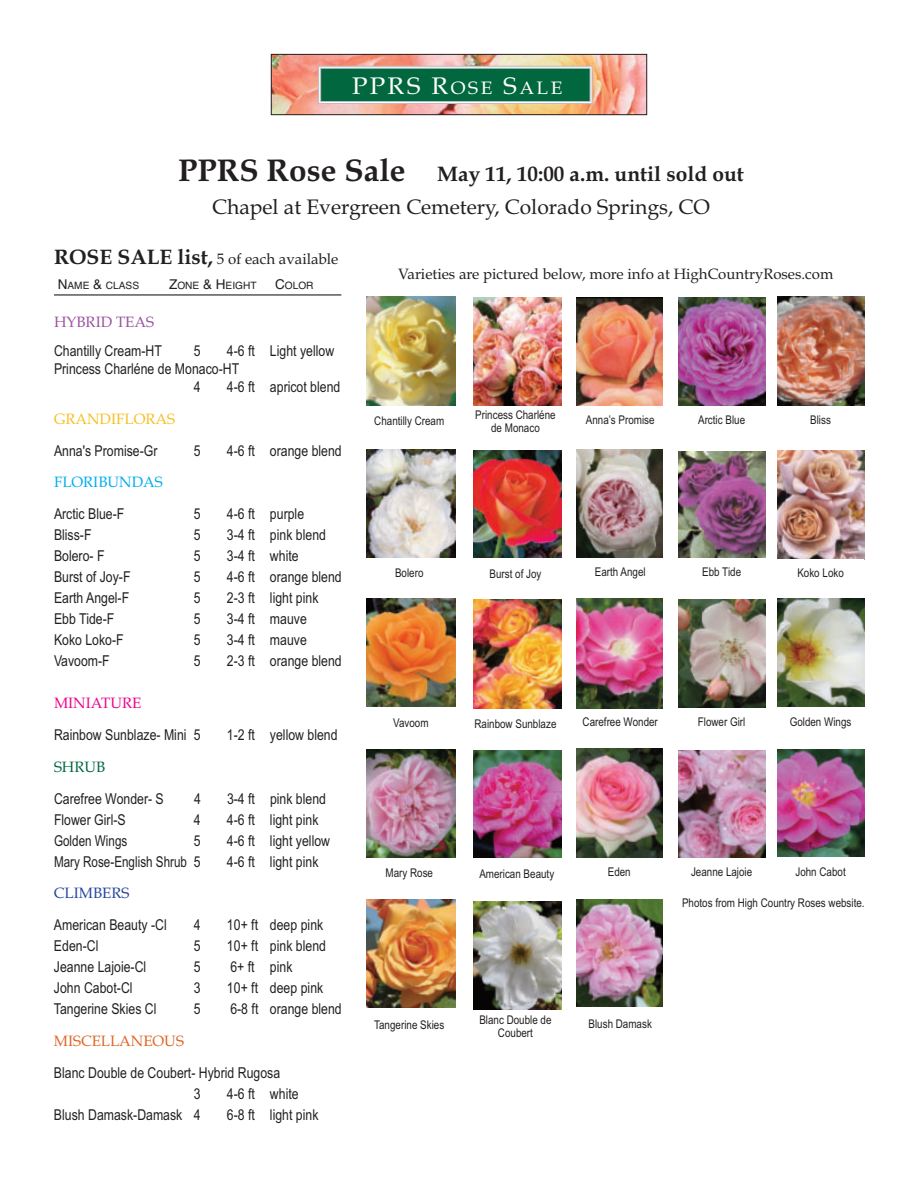
<style>
.page{position:relative;width:918px;height:1188px;background:#fff}
.page>*{position:absolute;margin:0;border:0;box-sizing:border-box;transform-origin:0 0}
.t1{font:24px "Book Antiqua";color:#fff;scale:1.05 1}
.t2{font:21px/33px "Book Antiqua";color:#231f20;text-align:center}
.t3{font:15px/21px "Arial Narrow";color:#231f20}
.t4{font:15px "Book Antiqua";color:#231f20}
.t5{font:15px "Arial Narrow";color:#231f20;scale:.95 1}
.t6{font:15px "Book Antiqua";color:#e06424}
.t7{font:15px "Book Antiqua";color:#f6c023}
.t8{font:15px "Book Antiqua";color:#00aeef}
.t9{font:15px "Book Antiqua";color:#9a519f}
.t10{font:15px "Book Antiqua";color:#ed028c}
.t11{font:15px "Book Antiqua";color:#26459c}
.t12{font:15px "Book Antiqua";color:#00673e}
.t13{font:12px/13.5px "Arial Narrow";color:#231f20;text-align:center}
.t14{font:10.2px "Helvetica";color:#231f20}
.s1{font-size:18px}
.s2{font-weight:700;font-size:31.5px}
.s3{font-weight:700}
.s4{font-weight:700;font-size:21px}
.s5{font-size:13.5px}
</style>
<div class="page">
<img style="left:273px;top:56px;width:372px;height:57px">
<div style="left:271px;top:54px;width:376px;height:61px;border:1px solid #231f20"></div>
<svg style="left:318px;top:65px;width:275px;height:40px;background:#2e7c5b"></svg>
<img style="left:777px;top:297px;width:87px;height:109px">
<img style="left:679px;top:298px;width:86px;height:108px">
<img style="left:576px;top:297px;width:87px;height:109px">
<img style="left:473px;top:298px;width:89px;height:108px">
<img style="left:777px;top:450px;width:87px;height:109px">
<img style="left:679px;top:451px;width:86px;height:107px">
<img style="left:576px;top:450px;width:87px;height:108px">
<img style="left:473px;top:451px;width:89px;height:107px">
<img style="left:777px;top:599px;width:87px;height:108px">
<img style="left:679px;top:599px;width:86px;height:108px">
<img style="left:576px;top:598px;width:86px;height:110px">
<img style="left:473px;top:599px;width:89px;height:109px">
<img style="left:777px;top:750px;width:87px;height:107px">
<img style="left:679px;top:750px;width:86px;height:108px">
<img style="left:576px;top:749px;width:87px;height:109px">
<img style="left:473px;top:750px;width:89px;height:108px">
<img style="left:576px;top:900px;width:87px;height:107px">
<img style="left:473px;top:901px;width:89px;height:108px">
<img style="left:367px;top:296px;width:88px;height:110px">
<img style="left:367px;top:450px;width:88px;height:108px">
<img style="left:367px;top:598px;width:88px;height:108px">
<img style="left:367px;top:749px;width:88px;height:109px">
<img style="left:367px;top:900px;width:88px;height:108px">
<hr style="left:54px;top:294px;width:287px;height:2px;background:#57585a">
<h1 class="t1" style="left:352px;top:76px;width:202px">PPRS R<span class="s1">OSE</span> S<span class="s1">ALE</span></h1>
<h2 class="t2" style="left:178px;top:160px;width:567px"><span class="s2">PPRS Rose Sale</span> <span class="s3">May 11, 10:00 a.m. until sold out<br></span>Chapel at Evergreen Cemetery, Colorado Springs, CO</h2>
<p class="t4" style="left:54px;top:253px;width:286px"><span class="s4">ROSE SALE list,</span> 5 of each available</p>
<p class="t14" style="left:58px;top:282px;width:83px"><span class="s5">N</span>AME <span class="s5">&amp;</span> CLASS</p>
<p class="t14" style="left:169px;top:282px;width:89px"><span class="s5">Z</span>ONE <span class="s5">&amp; H</span>EIGHT</p>
<p class="t14" style="left:275px;top:282px;width:40px"><span class="s5">C</span>OLOR</p>
<p class="t9" style="left:54px;top:316px;width:101px">HYBRID TEAS</p>
<p class="t3" style="left:54px;top:342px;width:109px">Chantilly Cream-HT</p>
<p class="t3" style="left:194px;top:342px;width:8px">5</p>
<p class="t3" style="left:227px;top:342px;width:109px">4-6 ft Light yellow</p>
<p class="t3" style="left:54px;top:360px;width:187px">Princess Charléne de Monaco-HT</p>
<p class="t3" style="left:194px;top:378px;width:8px">4</p>
<p class="t3" style="left:227px;top:378px;width:115px">4-6 ft apricot blend</p>
<p class="t7" style="left:54px;top:413px;width:123px">GRANDIFLORAS</p>
<p class="t3" style="left:54px;top:441px;width:105px">Anna's Promise-Gr</p>
<p class="t3" style="left:194px;top:441px;width:8px">5</p>
<p class="t3" style="left:227px;top:441px;width:116px">4-6 ft orange blend</p>
<p class="t8" style="left:54px;top:476px;width:110px">FLORIBUNDAS</p>
<p class="t3" style="left:54px;top:505px;width:72px">Arctic Blue-F</p>
<p class="t3" style="left:194px;top:505px;width:8px">5</p>
<p class="t3" style="left:227px;top:505px;width:79px">4-6 ft purple</p>
<p class="t3" style="left:54px;top:526px;width:39px">Bliss-F</p>
<p class="t3" style="left:194px;top:526px;width:8px">5</p>
<p class="t3" style="left:227px;top:526px;width:101px">3-4 ft pink blend</p>
<p class="t3" style="left:54px;top:547px;width:52px">Bolero- F</p>
<p class="t3" style="left:194px;top:547px;width:8px">5</p>
<p class="t3" style="left:227px;top:547px;width:73px">3-4 ft white</p>
<p class="t3" style="left:54px;top:568px;width:78px">Burst of Joy-F</p>
<p class="t3" style="left:194px;top:568px;width:8px">5</p>
<p class="t3" style="left:227px;top:568px;width:116px">4-6 ft orange blend</p>
<p class="t3" style="left:54px;top:589px;width:77px">Earth Angel-F</p>
<p class="t3" style="left:194px;top:589px;width:8px">5</p>
<p class="t3" style="left:227px;top:589px;width:93px">2-3 ft light pink</p>
<p class="t3" style="left:54px;top:610px;width:62px">Ebb Tide-F</p>
<p class="t3" style="left:194px;top:610px;width:8px">5</p>
<p class="t3" style="left:227px;top:610px;width:81px">3-4 ft mauve</p>
<p class="t3" style="left:54px;top:631px;width:71px">Koko Loko-F</p>
<p class="t3" style="left:194px;top:631px;width:8px">5</p>
<p class="t3" style="left:227px;top:631px;width:81px">3-4 ft mauve</p>
<p class="t3" style="left:54px;top:652px;width:57px">Vavoom-F</p>
<p class="t3" style="left:194px;top:652px;width:8px">5</p>
<p class="t3" style="left:227px;top:652px;width:116px">2-3 ft orange blend</p>
<p class="t10" style="left:54px;top:697px;width:89px">MINIATURE</p>
<p class="t3" style="left:54px;top:726px;width:148px">Rainbow Sunblaze- Mini 5</p>
<p class="t3" style="left:227px;top:726px;width:112px">1-2 ft yellow blend</p>
<p class="t12" style="left:54px;top:761px;width:53px">SHRUB</p>
<p class="t3" style="left:54px;top:789px;width:111px">Carefree Wonder- S</p>
<p class="t3" style="left:194px;top:789px;width:8px">4</p>
<p class="t3" style="left:227px;top:789px;width:101px">3-4 ft pink blend</p>
<p class="t3" style="left:54px;top:810px;width:73px">Flower Girl-S</p>
<p class="t3" style="left:194px;top:810px;width:8px">4</p>
<p class="t3" style="left:227px;top:810px;width:93px">4-6 ft light pink</p>
<p class="t5" style="left:54px;top:835px;width:79px">Golden Wings</p>
<p class="t3" style="left:194px;top:831px;width:8px">5</p>
<p class="t3" style="left:227px;top:831px;width:105px">4-6 ft light yellow</p>
<p class="t5" style="left:54px;top:856px;width:156px">Mary Rose-English Shrub 5</p>
<p class="t3" style="left:227px;top:852px;width:93px">4-6 ft light pink</p>
<p class="t11" style="left:54px;top:887px;width:77px">CLIMBERS</p>
<p class="t3" style="left:54px;top:916px;width:114px">American Beauty -Cl</p>
<p class="t3" style="left:194px;top:916px;width:8px">4</p>
<p class="t3" style="left:227px;top:916px;width:98px">10+ ft deep pink</p>
<p class="t3" style="left:54px;top:937px;width:46px">Eden-Cl</p>
<p class="t3" style="left:194px;top:937px;width:8px">5</p>
<p class="t3" style="left:227px;top:937px;width:101px">10+ ft pink blend</p>
<p class="t3" style="left:54px;top:958px;width:94px">Jeanne Lajoie-Cl</p>
<p class="t3" style="left:194px;top:958px;width:8px">5</p>
<p class="t3" style="left:230px;top:958px;width:64px">6+ ft pink</p>
<p class="t3" style="left:54px;top:979px;width:80px">John Cabot-Cl</p>
<p class="t3" style="left:194px;top:979px;width:8px">3</p>
<p class="t3" style="left:227px;top:979px;width:98px">10+ ft deep pink</p>
<p class="t3" style="left:54px;top:1000px;width:104px">Tangerine Skies Cl</p>
<p class="t3" style="left:194px;top:1000px;width:8px">5</p>
<p class="t3" style="left:230px;top:1000px;width:113px">6-8 ft orange blend</p>
<p class="t6" style="left:54px;top:1035px;width:131px">MISCELLANEOUS</p>
<p class="t3" style="left:194px;top:1063px;width:88px;text-indent:-140px">Blanc Double de Coubert- Hybrid Rugosa<br>3</p>
<p class="t3" style="left:227px;top:1084px;width:73px">4-6 ft white</p>
<p class="t3" style="left:54px;top:1105px;width:148px">Blush Damask-Damask 4</p>
<p class="t3" style="left:227px;top:1105px;width:93px">6-8 ft light pink</p>
<p class="t4" style="left:398px;top:268px;width:437px">Varieties are pictured below, more info at HighCountryRoses.com</p>
<p class="t13" style="left:374px;top:416px;width:71px">Chantilly Cream</p>
<p class="t13" style="left:475px;top:409px;width:82px">Princess Charléne de Monaco</p>
<p class="t13" style="left:586px;top:414px;width:70px">Anna’s Promise</p>
<p class="t13" style="left:698px;top:414px;width:49px">Arctic Blue</p>
<p class="t13" style="left:810px;top:414px;width:22px">Bliss</p>
<p class="t13" style="left:395px;top:568px;width:30px">Bolero</p>
<p class="t13" style="left:490px;top:568px;width:53px">Burst of Joy</p>
<p class="t13" style="left:595px;top:567px;width:52px">Earth Angel</p>
<p class="t13" style="left:702px;top:567px;width:40px">Ebb Tide</p>
<p class="t13" style="left:797px;top:568px;width:48px">Koko Loko</p>
<p class="t13" style="left:393px;top:717px;width:37px">Vavoom</p>
<p class="t13" style="left:474px;top:718px;width:84px">Rainbow Sunblaze</p>
<p class="t13" style="left:583px;top:716px;width:77px">Carefree Wonder</p>
<p class="t13" style="left:698px;top:716px;width:49px">Flower Girl</p>
<p class="t13" style="left:790px;top:716px;width:63px">Golden Wings</p>
<p class="t13" style="left:385px;top:867px;width:49px">Mary Rose</p>
<p class="t13" style="left:479px;top:868px;width:76px">American Beauty</p>
<p class="t13" style="left:608px;top:866px;width:24px">Eden</p>
<p class="t13" style="left:691px;top:866px;width:63px">Jeanne Lajoie</p>
<p class="t13" style="left:795px;top:867px;width:52px">John Cabot</p>
<p class="t13" style="left:682px;top:897px;width:184px">Photos from High Country Roses website.</p>
<p class="t13" style="left:374px;top:1019px;width:72px">Tangerine Skies</p>
<p class="t13" style="left:479px;top:1014px;width:74px">Blanc Double de<br>Coubert</p>
<p class="t13" style="left:589px;top:1018px;width:65px">Blush Damask</p>
</div>
